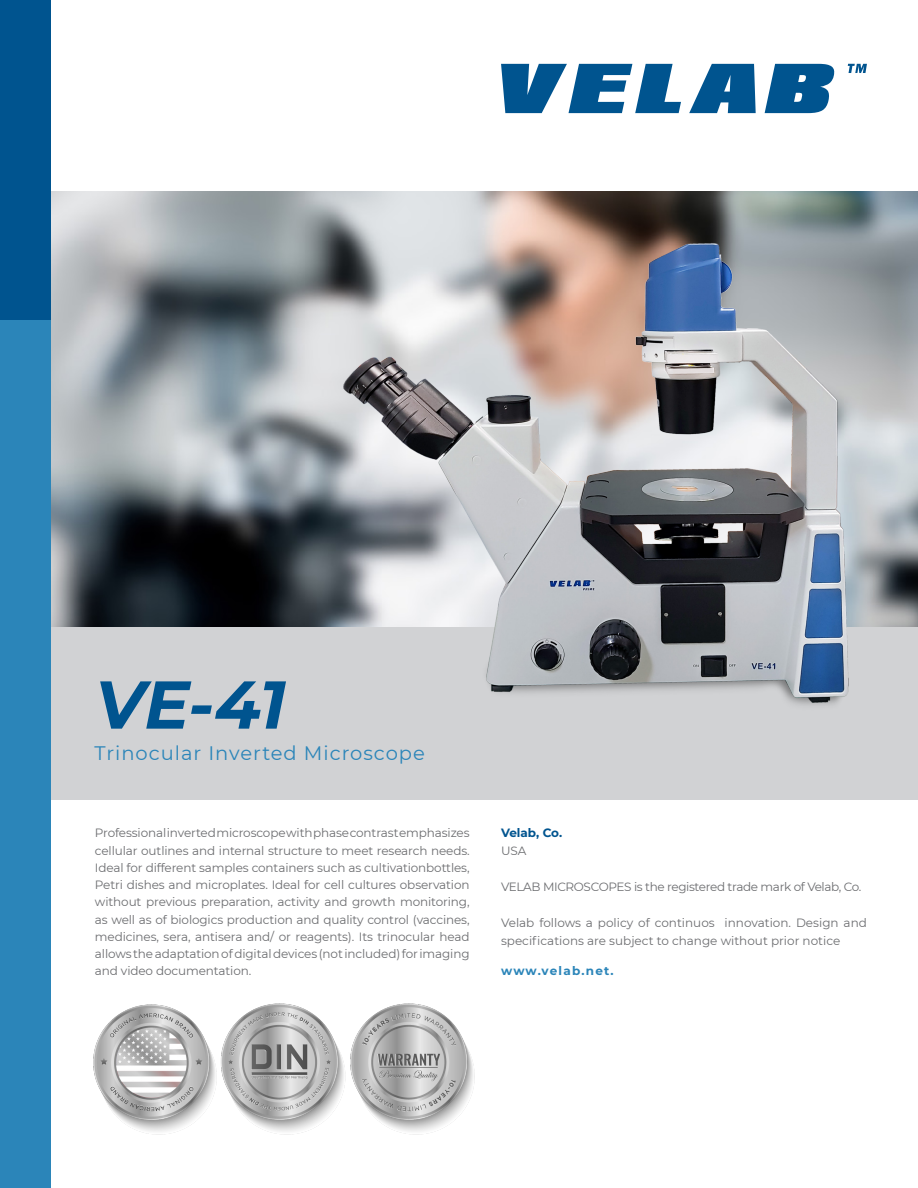
<style>
.page{position:relative;width:918px;height:1188px;background:#fff}
.page>*{position:absolute;margin:0;border:0;box-sizing:border-box;transform-origin:0 0}
.t1{font:italic 700 67.5px "Montserrat";color:#00548f}
.t2{font:19.5px "Montserrat";letter-spacing:.05em;color:#2b85b9}
.t3{font:12px/17.2px "Montserrat";letter-spacing:-.01em;color:#6c6d70;text-align:justify}
.t4{font:12px "Montserrat";letter-spacing:-.03em;color:#6c6d70}
.t5{font:700 12px "Montserrat";letter-spacing:.1em;color:#2b85b9}
.t6{font:700 12px "Montserrat";color:#00548f}
</style>
<div class="page">
<img style="left:50px;top:191px;width:868px;height:436px">
<div style="left:0;top:627px;width:918px;height:172px;background:#d1d2d4"></div>
<div style="left:0;top:0;width:50px;height:321px;background:#00548f"></div>
<div style="left:0;top:321px;width:50px;height:867px;background:#2b85b9"></div>
<svg style="left:501px;top:64px;width:180px;height:49px"></svg>
<svg style="left:689px;top:64px;width:67px;height:49px"></svg>
<svg style="left:765px;top:64px;width:69px;height:49px"></svg>
<svg style="left:848px;top:64px;width:19px;height:9px"></svg>
<img style="left:323px;top:191px;width:532px;height:514px">
<img style="left:93px;top:1003px;width:382px;height:132px">
<p class="t1" style="left:95px;top:656px;width:192px">VE-41</p>
<p class="t2" style="left:95px;top:740px;width:332px">Trinocular Inverted Microscope</p>
<p class="t3" style="left:95px;top:824px;width:376px">Professional inverted microscope with phase contrast emphasizes cellular outlines and internal structure to meet research needs.<br>Ideal for different samples containers such as cultivationbottles, Petri dishes and microplates. Ideal for cell cultures observation without previous preparation, activity and growth monitoring, as well as of biologics production and quality control (vaccines, medicines, sera, antisera and/ or reagents). Its trinocular head allows the adaptation of digital devices (not included) for imaging</p>
<p class="t3" style="left:95px;top:962px;width:158px">and video documentation.</p>
<p class="t6" style="left:501px;top:824px;width:63px">Velab, Co.</p>
<p class="t3" style="left:501px;top:842px;width:27px">USA</p>
<p class="t4" style="left:501px;top:879px;width:362px">VELAB MICROSCOPES is the registered trade mark of Velab, Co.</p>
<p class="t3" style="left:501px;top:914px;width:367px;line-height:18px">Velab follows a policy of continuos innovation. Design and specifications are subject to change without prior notice</p>
<p class="t5" style="left:501px;top:962px;width:114px">www.velab.net.</p>
</div>
